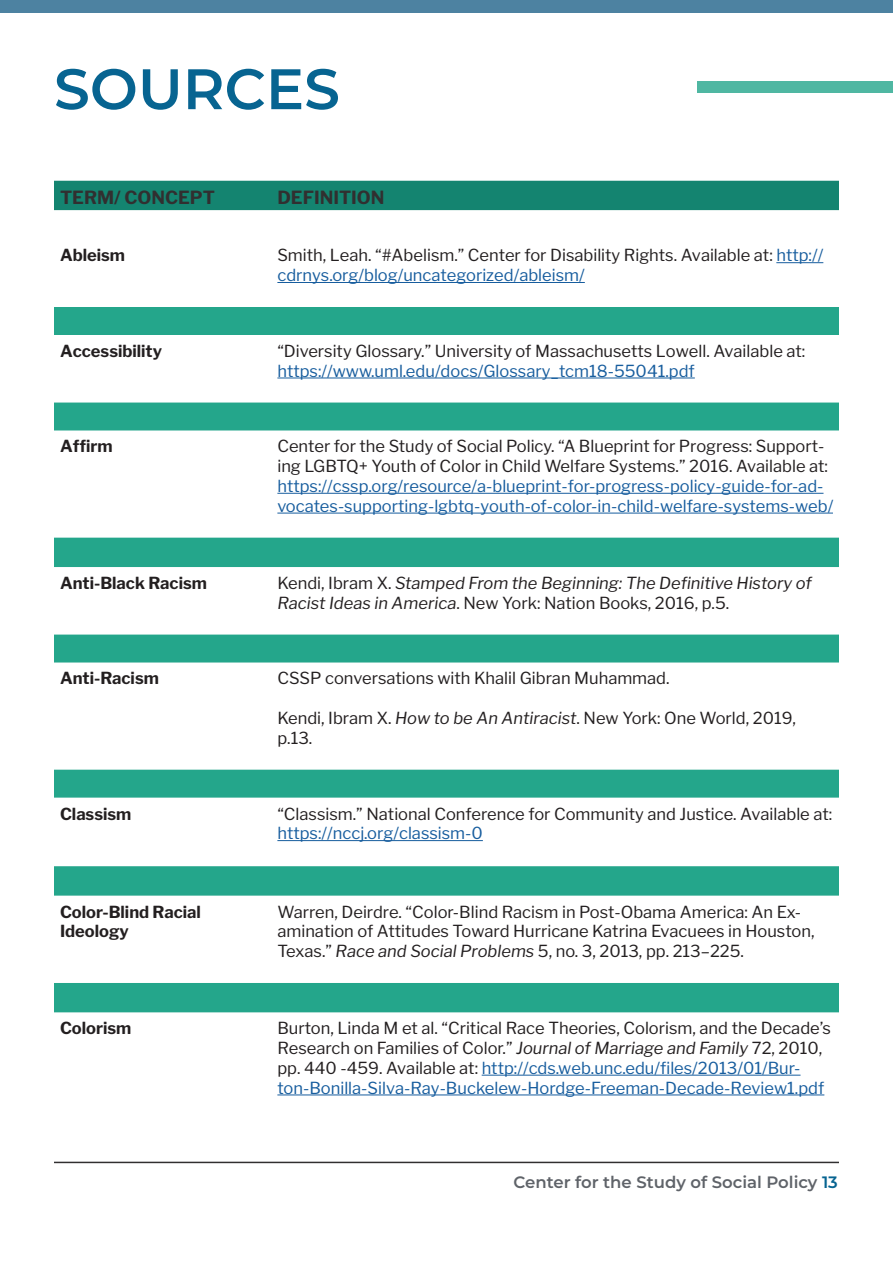
<style>
.page{position:relative;width:893px;height:1263px;background:#fff}
.page>*{position:absolute;margin:0;border:0;box-sizing:border-box;transform-origin:0 0}
.t1{font:600 57px "Montserrat";color:#076491}
.t2{font:700 18px "Libre Franklin";color:#312f30}
.t3{font:16.5px/19.8px "Libre Franklin";color:#231f20}
.t4{font:16.5px/19.8px "Libre Franklin";color:#175d9e}
.t5{font:italic 16.5px/19.8px "Libre Franklin";color:#231f20}
.t6{font:700 16.5px/19.8px "Libre Franklin";color:#231f20}
.t7{font:600 16.5px "Montserrat";color:#5f6369}
.s1{color:#175d9e}
.s2{font-style:normal}
.s3{font-style:italic}
.s4{color:#076491}
</style>
<div class="page">
<hr style="left:54px;top:1162px;width:785px;height:1px;background:#312f30">
<div style="left:0;top:0;width:893px;height:13px;background:#4d82a1"></div>
<div style="left:697px;top:81px;width:196px;height:12px;background:#4fb7a2"></div>
<div style="left:54px;top:181px;width:785px;height:29px;background:#148470"></div>
<div style="left:54px;top:307px;width:785px;height:28px;background:#24a68b"></div>
<svg style="left:54px;top:403px;width:785px;height:395px"></svg>
<div style="left:54px;top:538px;width:785px;height:29px;background:#24a68b"></div>
<hr style="left:776px;top:262px;width:47px;height:1px;background:#175d9e">
<hr style="left:277px;top:282px;width:308px;height:1px;background:#175d9e">
<hr style="left:277px;top:378px;width:418px;height:1px;background:#175d9e">
<hr style="left:277px;top:493px;width:546px;height:1px;background:#175d9e">
<hr style="left:277px;top:513px;width:556px;height:1px;background:#175d9e">
<hr style="left:277px;top:840px;width:206px;height:1px;background:#175d9e">
<div style="left:54px;top:866px;width:785px;height:30px;background:#24a68b"></div>
<div style="left:54px;top:983px;width:785px;height:29px;background:#24a68b"></div>
<hr style="left:482px;top:1075px;width:318px;height:1px;background:#175d9e">
<hr style="left:277px;top:1094px;width:547px;height:1px;background:#175d9e">
<h1 class="t1" style="left:54px;top:49px;width:287px">SOURCES</h1>
<p class="t2" style="left:60px;top:187px;width:156px">TERM/ CONCEPT</p>
<p class="t2" style="left:277px;top:187px;width:109px">DEFINITION</p>
<p class="t6" style="left:60px;top:246px;width:67px">Ableism</p>
<p class="t3" style="left:277px;top:246px;width:547px">Smith, Leah. “#Abelism.” Center for Disability Rights. Available at: <span class="s1">http:// cdrnys.org/blog/uncategorized/ableism/</span></p>
<p class="t6" style="left:60px;top:341px;width:104px">Accessibility</p>
<p class="t3" style="left:277px;top:341px;width:529px">“Diversity Glossary.” University of Massachusetts Lowell. Available at:</p>
<p class="t4" style="left:277px;top:361px;width:419px">https://www.uml.edu/docs/Glossary_tcm18-55041.pdf</p>
<p class="t6" style="left:60px;top:437px;width:54px">Affirm</p>
<p class="t3" style="left:277px;top:436px;width:552px">Center for the Study of Social Policy. “A Blueprint for Progress: Support&shy;ing LGBTQ+ Youth of Color in Child Welfare Systems.” 2016. Available at:</p>
<p class="t4" style="left:277px;top:476px;width:557px">https://cssp.org/resource/a-blueprint-for-progress-policy-guide-for-ad&shy;vocates-supporting-lgbtq-youth-of-color-in-child-welfare-systems-web/</p>
<p class="t6" style="left:60px;top:573px;width:148px">Anti-Black Racism</p>
<p class="t5" style="left:277px;top:573px;width:536px"><span class="s2">Kendi, Ibram X.</span> Stamped From the Beginning: The Definitive History of<br>Racist Ideas in America<span class="s2">. New York: Nation Books, 2016, p.5.</span></p>
<p class="t6" style="left:60px;top:669px;width:100px">Anti-Racism</p>
<p class="t3" style="left:277px;top:669px;width:394px">CSSP conversations with Khalil Gibran Muhammad.</p>
<p class="t3" style="left:277px;top:708px;width:520px">Kendi, Ibram X. <span class="s3">How to be An Antiracist</span>. New York: One World, 2019, p.13.</p>
<p class="t6" style="left:60px;top:804px;width:73px">Classism</p>
<p class="t3" style="left:277px;top:804px;width:556px">“Classism.” National Conference for Community and Justice. Available at:</p>
<p class="t4" style="left:277px;top:823px;width:207px">https://nccj.org/classism-0</p>
<p class="t6" style="left:60px;top:902px;width:142px">Color-Blind Racial<br>Ideology</p>
<p class="t3" style="left:277px;top:902px;width:539px">Warren, Deirdre. “Color-Blind Racism in Post-Obama America: An Ex&shy;amination of Attitudes Toward Hurricane Katrina Evacuees in Houston,<br>Texas.” <span class="s3">Race and Social Problems</span> 5, no. 3, 2013, pp. 213–225.</p>
<p class="t6" style="left:60px;top:1018px;width:73px">Colorism</p>
<p class="t3" style="left:277px;top:1018px;width:555px">Burton, Linda M et al. “Critical Race Theories, Colorism, and the Decade’s Research on Families of Color.” <span class="s3">Journal of Marriage and Family</span> 72, 2010, pp. 440 -459. Available at: <span class="s1">http://cds.web.unc.edu/files/2013/01/Bur&shy;ton-Bonilla-Silva-Ray-Buckelew-Hordge-Freeman-Decade-Review1.pdf</span></p>
<p class="t7" style="left:513px;top:1170px;width:326px">Center for the Study of Social Policy <span class="s4">13</span></p>
</div>
